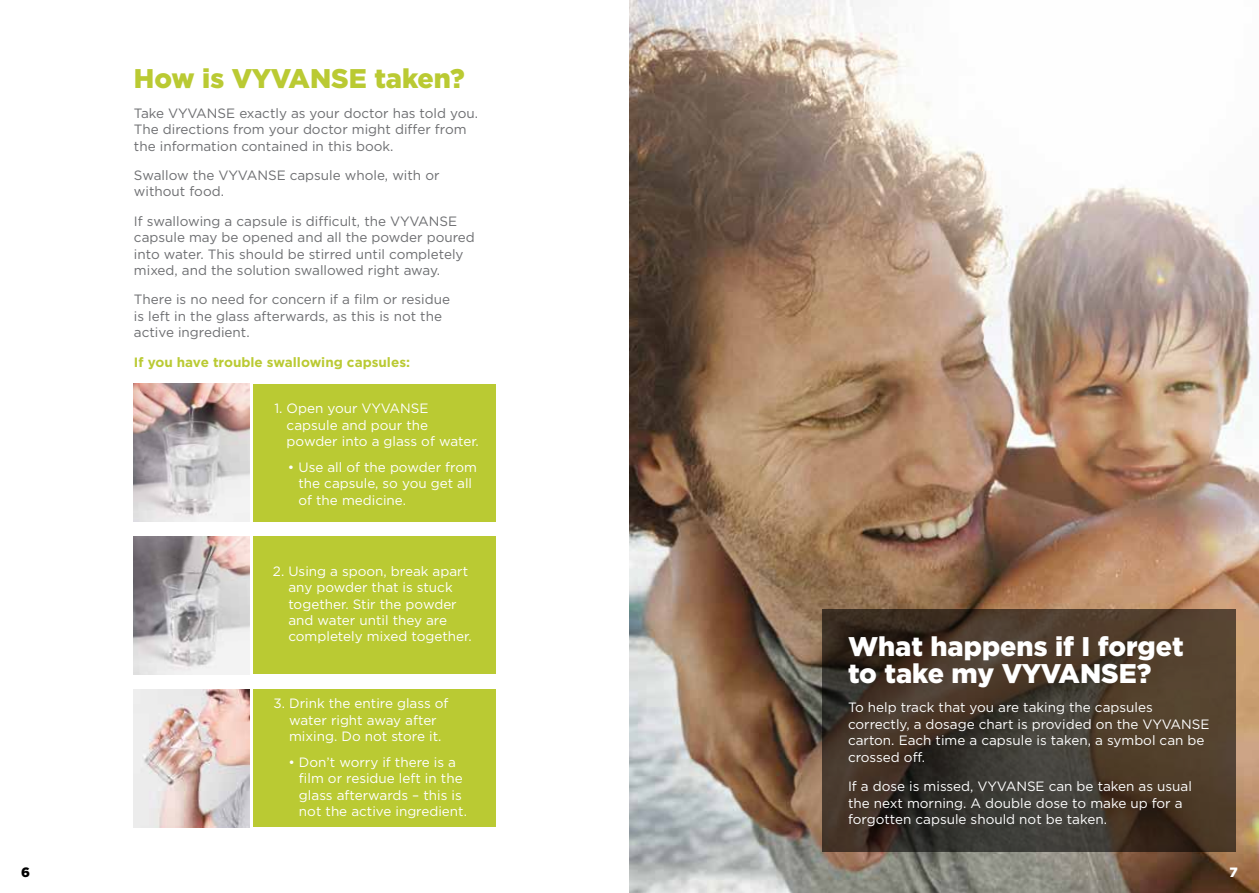
<style>
.page{position:relative;width:1259px;height:893px;background:#fff}
.page>*{position:absolute;margin:0;border:0;box-sizing:border-box;transform-origin:0 0}
.t1{font:900 27px/27px "Gotham";color:#fff}
.t2{font:900 27px "Gotham";color:#baca33}
.t3{font:13.5px/16.5px "Gotham";color:#fff}
.t4{font:13.5px/16.5px "Gotham";color:#6d6e71}
.t5{font:700 13.5px "Gotham";color:#baca33}
.t6{font:900 13.5px "Gotham";color:#000}
.t7{font:900 13.5px "Gotham";color:#fff}
</style>
<div class="page">
<img style="left:629px;top:0;width:630px;height:893px">
<svg style="left:822px;top:609px;width:413px;height:242px;background:#43372a"></svg>
<div style="left:253px;top:384px;width:242px;height:138px;background:#baca33"></div>
<div style="left:253px;top:537px;width:242px;height:137px;background:#baca33"></div>
<div style="left:253px;top:689px;width:242px;height:138px;background:#baca33"></div>
<img style="left:134px;top:384px;width:115px;height:138px">
<img style="left:134px;top:537px;width:115px;height:137px">
<img style="left:134px;top:689px;width:115px;height:138px">
<p class="t6" style="left:21px;top:864px;width:10px">6</p>
<h1 class="t2" style="left:134px;top:63px;width:332px">How is VYVANSE taken?</h1>
<p class="t4" style="left:134px;top:104px;width:345px">Take VYVANSE exactly as your doctor has told you.<br>The directions from your doctor might differ from the information contained in this book.</p>
<p class="t4" style="left:134px;top:167px;width:307px">Swallow the VYVANSE capsule whole, with or without food.</p>
<p class="t4" style="left:134px;top:212px;width:342px">If swallowing a capsule is difficult, the VYVANSE capsule may be opened and all the powder poured into water. This should be stirred until completely mixed, and the solution swallowed right away.</p>
<p class="t4" style="left:134px;top:291px;width:318px">There is no need for concern if a film or residue is left in the glass afterwards, as this is not the active ingredient.</p>
<p class="t5" style="left:134px;top:354px;width:278px">If you have trouble swallowing capsules:</p>
<p class="t3" style="left:287px;top:400px;width:194px;text-indent:-12px">1. Open your VYVANSE capsule and pour the powder into a glass of water.</p>
<p class="t3" style="left:298px;top:458px;width:180px;text-indent:-11px">• Use all of the powder from the capsule, so you get all of the medicine.</p>
<p class="t3" style="left:288px;top:562px;width:185px;text-indent:-15px">2. Using a spoon, break apart any powder that is stuck together. Stir the powder and water until they are completely mixed together.</p>
<p class="t3" style="left:289px;top:695px;width:161px;text-indent:-16px">3. Drink the entire glass of water right away after mixing. Do not store it.</p>
<p class="t3" style="left:299px;top:754px;width:170px;text-indent:-11px">• Don’t worry if there is a film or residue left in the glass afterwards – this is not the active ingredient.</p>
<h1 class="t1" style="left:848px;top:632px;width:337px">What happens if I forget to take my VYVANSE?</h1>
<p class="t3" style="left:848px;top:699px;width:363px">To help track that you are taking the capsules correctly, a dosage chart is provided on the VYVANSE carton. Each time a capsule is taken, a symbol can be crossed off.</p>
<p class="t3" style="left:848px;top:778px;width:345px">If a dose is missed, VYVANSE can be taken as usual the next morning. A double dose to make up for a forgotten capsule should not be taken.</p>
<p class="t7" style="left:1229px;top:864px;width:10px">7</p>
</div>
